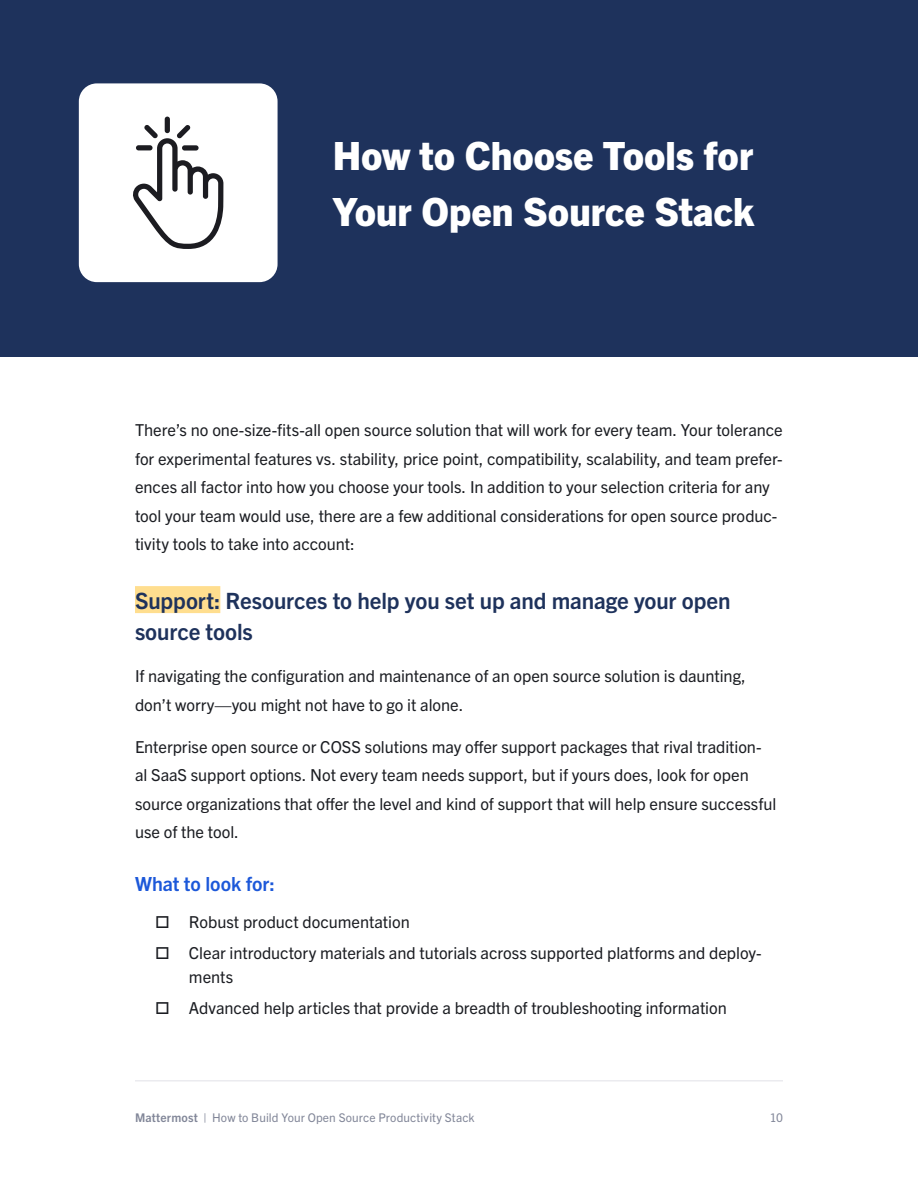
<style>
.page{position:relative;width:918px;height:1188px;background:#fff}
.page>*{position:absolute;margin:0;border:0;box-sizing:border-box;transform-origin:0 0}
.t1{font:800 39px/55.5px "Trade Gothic Next LT Pro";color:#fff}
.t2{font:700 22.5px/31.5px "Trade Gothic Next LT Pro";letter-spacing:-.005em;color:#1e325c}
.t3{font:700 19.5px "Trade Gothic Next LT Pro";letter-spacing:-.005em;color:#1c58d9}
.t4{font:16.5px/28.5px "Trade Gothic Next LT Pro";letter-spacing:-.005em;color:#1b1d22}
.t5{font:12px "Trade Gothic Next LT Pro";letter-spacing:.01em;color:#818698}
.s1{font-weight:700}
</style>
<div class="page">
<hr style="left:135px;top:1080px;width:648px;height:2px;background:#ebebef">
<div style="left:0;top:0;width:918px;height:27px;background:#1e325c"></div>
<div style="left:0;top:27px;width:918px;height:329px;background:#1e325c"></div>
<div style="left:135px;top:586px;width:85px;height:27px;background:#ffde8f"></div>
<div style="left:79px;top:83px;width:199px;height:199px;background:#fff;border-radius:18px"></div>
<div style="left:165px;top:117px;width:5px;height:16px;background:#1c1c21;border-radius:3px"></div>
<svg style="left:133px;top:125px;width:90px;height:124px"></svg>
<h1 class="t1" style="left:333px;top:126px;width:423px">How to Choose Tools for<br>Your Open Source Stack</h1>
<p class="t4" style="left:135px;top:415px;width:649px">There’s no one-size-fits-all open source solution that will work for every team. Your tolerance for experimental features vs. stability, price point, compatibility, scalability, and team prefer&shy;ences all factor into how you choose your tools. In addition to your selection criteria for any tool your team would use, there are a few additional considerations for open source produc&shy;tivity tools to take into account:</p>
<h2 class="t2" style="left:135px;top:583px;width:597px">Support: Resources to help you set up and manage your open source tools</h2>
<p class="t4" style="left:135px;top:661px;width:612px">If navigating the configuration and maintenance of an open source solution is daunting, don’t worry—you might not have to go it alone.</p>
<p class="t4" style="left:135px;top:731px;width:643px">Enterprise open source or COSS solutions may offer support packages that rival tradition&shy;al SaaS support options. Not every team needs support, but if yours does, look for open source organizations that offer the level and kind of support that will help ensure successful use of the tool.</p>
<p class="t3" style="left:135px;top:870px;width:141px">What to look for:</p>
<p class="t4" style="left:189px;top:906px;width:574px;line-height:30.8px">Robust product documentation<br>Clear introductory materials and tutorials across supported platforms and deploy-</p>
<p class="t4" style="left:189px;top:960px;width:539px;line-height:30.8px">ments<br>Advanced help articles that provide a breadth of troubleshooting information</p>
<p class="t5" style="left:135px;top:1109px;width:341px"><span class="s1">Mattermost</span> | How to Build Your Open Source Productivity Stack</p>
<p class="t5" style="left:770px;top:1109px;width:15px">10</p>
</div>
